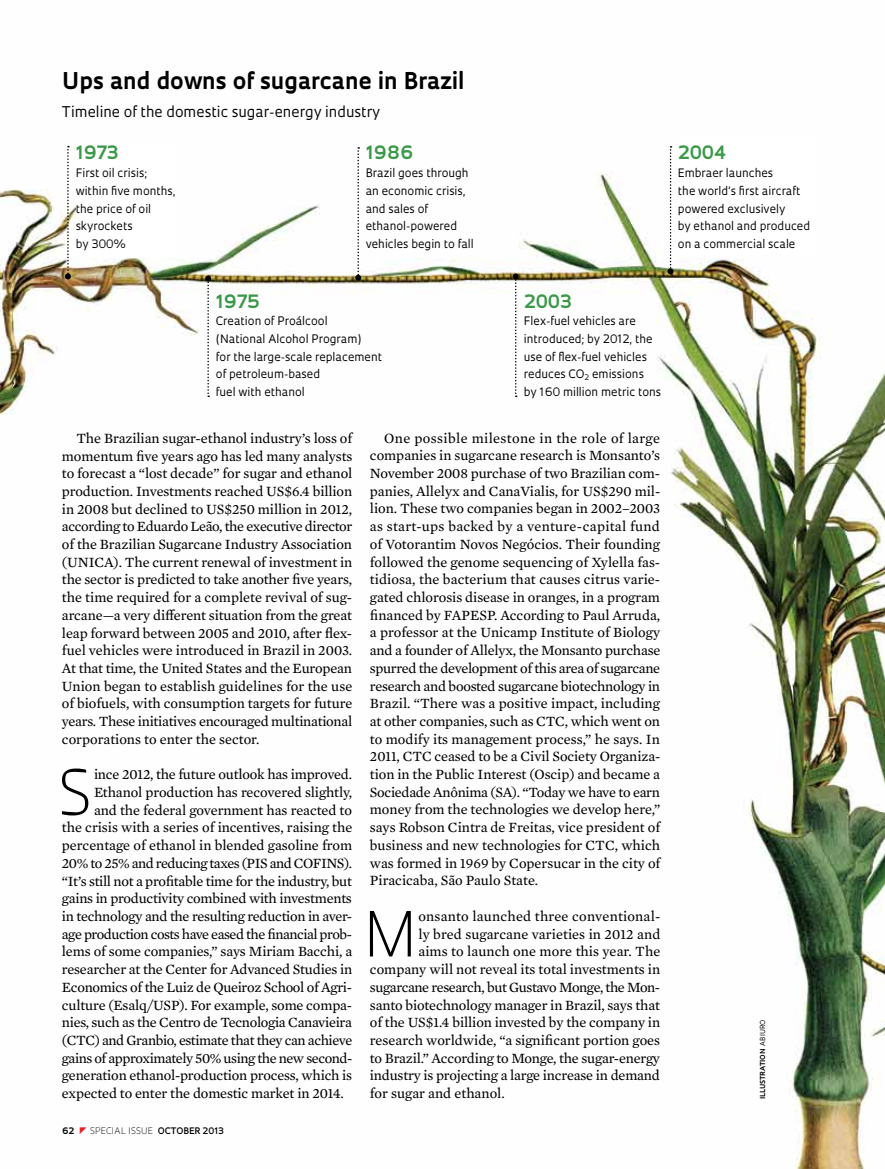
<style>
.page{position:relative;width:885px;height:1169px;background:#fff}
.page>*{position:absolute;margin:0;border:0;box-sizing:border-box;transform-origin:0 0}
.t1{font:300 60.45px "Oculum";color:#000}
.t2{font:700 22.5px "Oculum";color:#000}
.t3{font:700 18px "Oculum";color:#3a9848}
.t4{font:14.4px/17.7px "Mercury Text G2";letter-spacing:-.015em;color:#000;text-align:justify}
.t5{font:14.4px "Mercury Text G2";letter-spacing:-.035em;color:#000}
.t6{font:14.4px "Mercury Text G2";letter-spacing:.005em;color:#000}
.t7{font:14.4px "Oculum";color:#000}
.t8{font:14.4px "Mercury Text G2";letter-spacing:.015em;color:#000}
.t9{font:11.4px/17.7px "Oculum";color:#000}
.t10{font:300 8.7px "Oculum";letter-spacing:.015em;color:#000}
.t11{font:700 8.7px "Oculum";color:#000}
.t12{font:700 6.75px "Oculum";letter-spacing:.015em;color:#000}
.s1{font-weight:600}
.s2{font-weight:400}
</style>
<div class="page">
<img style="left:0;top:145px;width:885px;height:1023px">
<div style="left:76px;top:146px;width:101px;height:110px;background:#fff"></div>
<div style="left:678px;top:138px;width:136px;height:117px;background:#fff"></div>
<svg style="left:65px;top:146px;width:6px;height:133px"></svg>
<svg style="left:355px;top:147px;width:6px;height:134px"></svg>
<svg style="left:205px;top:275px;width:6px;height:122px"></svg>
<svg style="left:513px;top:273px;width:6px;height:124px"></svg>
<svg style="left:668px;top:146px;width:6px;height:128px"></svg>
<svg style="left:80px;top:1126px;width:7px;height:7px"></svg>
<h2 class="t2" style="left:62px;top:65px;width:403px">Ups and downs of sugarcane in Brazil</h2>
<p class="t7" style="left:62px;top:102px;width:320px">Timeline of the domestic sugar-energy industry</p>
<p class="t3" style="left:76px;top:140px;width:44px">1973</p>
<p class="t9" style="left:76px;top:164px;width:101px">First oil crisis; within five months, the price of oil skyrockets<br>by 300%</p>
<p class="t3" style="left:366px;top:140px;width:49px">1986</p>
<p class="t9" style="left:366px;top:164px;width:110px">Brazil goes through an economic crisis, and sales of ethanol-powered vehicles begin to fall</p>
<p class="t3" style="left:678px;top:140px;width:49px">2004</p>
<p class="t9" style="left:678px;top:164px;width:134px">Embraer launches<br>the world’s first aircraft powered exclusively<br>by ethanol and produced on a commercial scale</p>
<p class="t3" style="left:216px;top:288px;width:45px">1975</p>
<p class="t9" style="left:216px;top:312px;width:168px">Creation of Proálcool<br>(National Alcohol Program)<br>for the large-scale replacement of petroleum-based<br>fuel with ethanol</p>
<p class="t3" style="left:524px;top:288px;width:49px">2003</p>
<p class="t9" style="left:524px;top:312px;width:139px">Flex-fuel vehicles are introduced; by 2012, the use of flex-fuel vehicles reduces CO<sub>2</sub> emissions<br>by 160 million metric tons</p>
<p class="t4" style="left:62px;top:428px;width:292px;text-indent:14px">The Brazilian sugar-ethanol industry’s loss of momentum five years ago has led many analysts to forecast a “lost decade” for sugar and ethanol production. Investments reached US$6.4 billion in 2008 but declined to US$250 million in 2012, according to Eduardo Leão, the executive director of the Brazilian Sugarcane Industry Association (UNICA). The current renewal of investment in the sector is predicted to take another five years, the time required for a complete revival of sug&shy;arcane—a very different situation from the great leap forward between 2005 and 2010, after flex&shy;fuel vehicles were introduced in Brazil in 2003.<br>At that time, the United States and the European Union began to establish guidelines for the use of biofuels, with consumption targets for future years. These initiatives encouraged multinational corporations to enter the sector.</p>
<h1 class="t1" style="left:58px;top:751px;width:28px">S</h1>
<p class="t4" style="left:94px;top:765px;width:260px">ince 2012, the future outlook has improved.</p>
<p class="t4" style="left:94px;top:782px;width:260px">Ethanol production has recovered slightly,</p>
<p class="t4" style="left:94px;top:800px;width:260px">and the federal government has reacted to</p>
<p class="t4" style="left:62px;top:818px;width:292px">the crisis with a series of incentives, raising the</p>
<p class="t4" style="left:62px;top:835px;width:292px">percentage of ethanol in blended gasoline from</p>
<p class="t5" style="left:62px;top:852px;width:292px">20% to 25% and reducing taxes (PIS and COFINS).</p>
<p class="t4" style="left:62px;top:871px;width:292px">“It’s still not a profitable time for the industry, but</p>
<p class="t4" style="left:62px;top:888px;width:291px">gains in productivity combined with investments</p>
<p class="t4" style="left:62px;top:906px;width:292px">in technology and the resulting reduction in aver-</p>
<p class="t5" style="left:62px;top:923px;width:292px">age production costs have eased the financial prob-</p>
<p class="t4" style="left:62px;top:942px;width:292px">lems of some companies,” says Miriam Bacchi, a</p>
<p class="t4" style="left:62px;top:959px;width:292px">researcher at the Center for Advanced Studies in</p>
<p class="t4" style="left:62px;top:977px;width:292px">Economics of the Luiz de Queiroz School of Agri-</p>
<p class="t4" style="left:62px;top:995px;width:292px">culture (Esalq/USP). For example, some compa-</p>
<p class="t4" style="left:62px;top:1012px;width:291px">nies, such as the Centro de Tecnologia Canavieira</p>
<p class="t4" style="left:62px;top:1030px;width:292px">(CTC) and Granbio, estimate that they can achieve</p>
<p class="t4" style="left:62px;top:1048px;width:292px">gains of approximately 50% using the new second-</p>
<p class="t4" style="left:62px;top:1065px;width:292px">generation ethanol-production process, which is</p>
<p class="t4" style="left:62px;top:1083px;width:283px">expected to enter the domestic market in 2014.</p>
<p class="t11" style="left:62px;top:1124px;width:14px">62</p>
<p class="t10" style="left:90px;top:1124px;width:135px">SPECIAL ISSUE <span class="s1">OCTOBER 2013</span></p>
<p class="t4" style="left:370px;top:428px;width:292px;text-indent:14px">One possible milestone in the role of large companies in sugarcane research is Monsanto’s November 2008 purchase of two Brazilian com&shy;panies, Allelyx and CanaVialis, for US$290 mil&shy;lion. These two companies began in 2002–2003 as start-ups backed by a venture-capital fund of Votorantim Novos Negócios. Their founding followed the genome sequencing of Xylella fas&shy;tidiosa, the bacterium that causes citrus varie&shy;gated chlorosis disease in oranges, in a program financed by FAPESP. According to Paul Arruda, a professor at the Unicamp Institute of Biology and a founder of Allelyx, the Monsanto purchase spurred the development of this area of sugarcane research and boosted sugarcane biotechnology in Brazil. “There was a positive impact, including at other companies, such as CTC, which went on to modify its management process,” he says. In 2011, CTC ceased to be a Civil Society Organiza&shy;tion in the Public Interest (Oscip) and became a Sociedade Anônima (SA). “Today we have to earn money from the technologies we develop here,” says Robson Cintra de Freitas, vice president of business and new technologies for CTC, which was formed in 1969 by Copersucar in the city of Piracicaba, São Paulo State.</p>
<h1 class="t1" style="left:364px;top:892px;width:54px">M</h1>
<p class="t8" style="left:418px;top:905px;width:243px">onsanto launched three conventional-</p>
<p class="t6" style="left:418px;top:923px;width:243px">ly bred sugarcane varieties in 2012 and</p>
<p class="t6" style="left:418px;top:941px;width:243px">aims to launch one more this year. The</p>
<p class="t4" style="left:370px;top:959px;width:292px">company will not reveal its total investments in</p>
<p class="t4" style="left:370px;top:977px;width:292px">sugarcane research, but Gustavo Monge, the Mon-</p>
<p class="t4" style="left:370px;top:995px;width:292px">santo biotechnology manager in Brazil, says that</p>
<p class="t4" style="left:370px;top:1012px;width:292px">of the US$1.4 billion invested by the company in</p>
<p class="t4" style="left:370px;top:1030px;width:292px">research worldwide, “a significant portion goes</p>
<p class="t4" style="left:370px;top:1048px;width:292px">to Brazil.” According to Monge, the sugar-energy</p>
<p class="t4" style="left:370px;top:1066px;width:292px">industry is projecting a large increase in demand</p>
<p class="t4" style="left:370px;top:1083px;width:136px">for sugar and ethanol.</p>
<p class="t12" style="left:758px;top:1099px;width:80px;rotate:-90deg">ILLUSTRATION <span class="s2">abiu ro</span></p>
</div>
